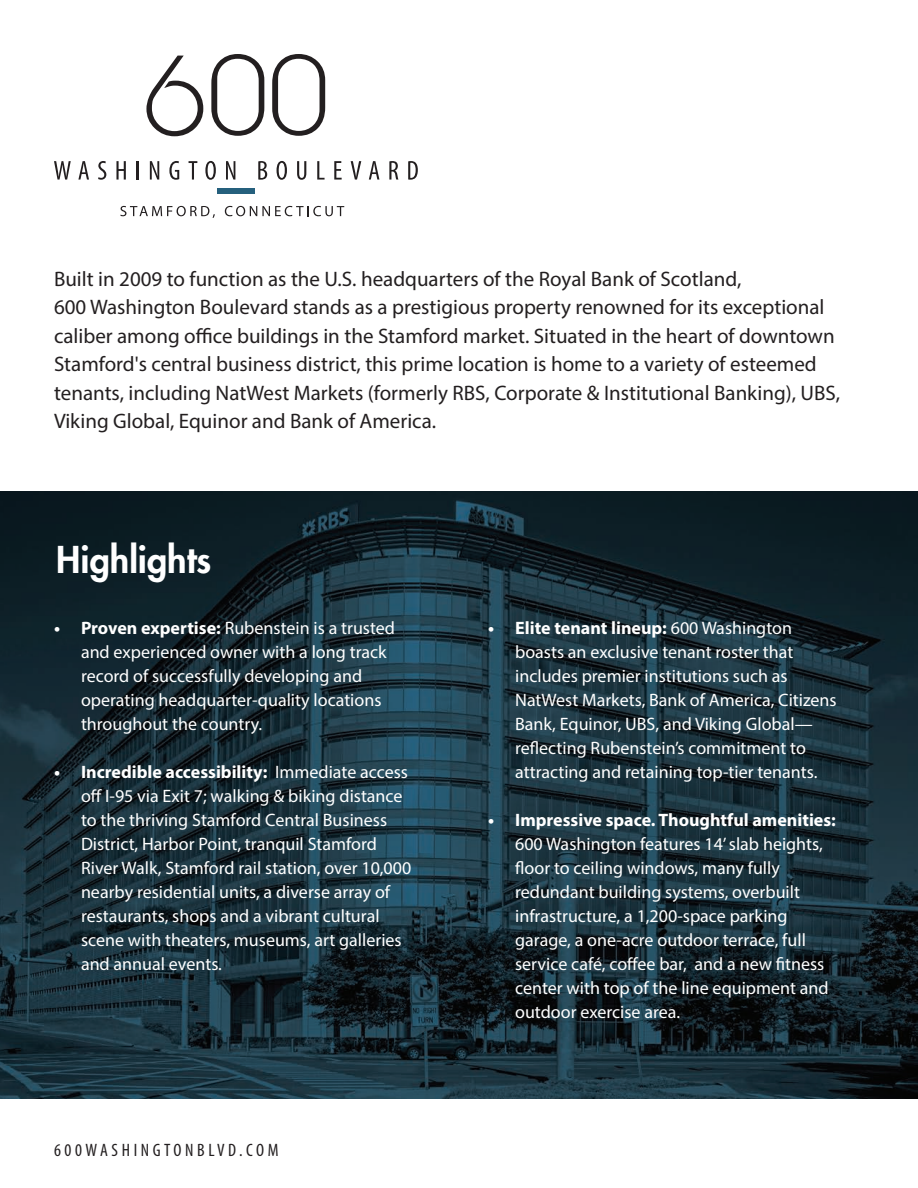
<style>
.page{position:relative;width:918px;height:1188px;background:#fff}
.page>*{position:absolute;margin:0;border:0;box-sizing:border-box;transform-origin:0 0}
.t1{font:800 36px "Futura";color:#fff}
.t2{font:21px/28.5px "Myriad Pro";color:#231f20}
.t3{font:18px/24px "Myriad Pro";color:#fff}
.t4{font:700 18px "Myriad Pro";color:#fff}
.t5{font:condensed 18px "Myriad Pro";letter-spacing:.2em;color:#231f20}
.s1{font-weight:700}
</style>
<div class="page">
<svg style="left:146px;top:56px;width:57px;height:80px"></svg>
<svg style="left:211px;top:54px;width:53px;height:82px"></svg>
<svg style="left:272px;top:54px;width:53px;height:82px"></svg>
<div style="left:217px;top:189px;width:38px;height:5px;background:#25607d"></div>
<svg style="left:54px;top:161px;width:17px;height:19px"></svg>
<svg style="left:78px;top:161px;width:11px;height:19px"></svg>
<svg style="left:98px;top:161px;width:8px;height:19px"></svg>
<svg style="left:116px;top:161px;width:10px;height:19px"></svg>
<svg style="left:137px;top:161px;width:2px;height:19px"></svg>
<svg style="left:150px;top:161px;width:9px;height:19px"></svg>
<svg style="left:169px;top:161px;width:10px;height:19px"></svg>
<svg style="left:189px;top:161px;width:8px;height:19px"></svg>
<svg style="left:205px;top:161px;width:11px;height:19px"></svg>
<svg style="left:226px;top:161px;width:9px;height:19px"></svg>
<svg style="left:258px;top:161px;width:9px;height:19px"></svg>
<svg style="left:277px;top:161px;width:10px;height:19px"></svg>
<svg style="left:297px;top:161px;width:9px;height:19px"></svg>
<svg style="left:317px;top:161px;width:8px;height:19px"></svg>
<svg style="left:334px;top:161px;width:8px;height:19px"></svg>
<svg style="left:351px;top:161px;width:10px;height:19px"></svg>
<svg style="left:369px;top:161px;width:10px;height:19px"></svg>
<svg style="left:389px;top:161px;width:9px;height:19px"></svg>
<svg style="left:408px;top:161px;width:10px;height:19px"></svg>
<svg style="left:120px;top:206px;width:95px;height:12px"></svg>
<svg style="left:225px;top:206px;width:119px;height:10px"></svg>
<img style="left:0;top:491px;width:918px;height:608px">
<p class="t2" style="left:54px;top:264px;width:788px">Built in 2009 to function as the U.S. headquarters of the Royal Bank of Scotland,<br>600 Washington Boulevard stands as a prestigious property renowned for its exceptional caliber among office buildings in the Stamford market. Situated in the heart of downtown Stamford's central business district, this prime location is home to a variety of esteemed tenants, including NatWest Markets (formerly RBS, Corporate &amp; Institutional Banking), UBS, Viking Global, Equinor and Bank of America.</p>
<h1 class="t1" style="left:56px;top:537px;width:157px">Highlights</h1>
<p class="t3" style="left:81px;top:616px;width:316px;text-indent:-27px"><span class="s1">• Proven expertise:</span> Rubenstein is a trusted and experienced owner with a long track record of successfully developing and operating headquarter-quality locations throughout the country.</p>
<p class="t3" style="left:81px;top:760px;width:332px;text-indent:-27px"><span class="s1">• Incredible accessibility:</span> Immediate access off I-95 via Exit 7; walking &amp; biking distance to the thriving Stamford Central Business District, Harbor Point, tranquil Stamford River Walk, Stamford rail station, over 10,000 nearby residential units, a diverse array of restaurants, shops and a vibrant cultural scene with theaters, museums, art galleries and annual events.</p>
<p class="t5" style="left:54px;top:1139px;width:226px">600WASHINGTONBLVD.COM</p>
<p class="t3" style="left:515px;top:616px;width:323px;text-indent:-27px"><span class="s1">• Elite tenant lineup:</span> 600 Washington boasts an exclusive tenant roster that includes premier institutions such as NatWest Markets, Bank of America, Citizens Bank, Equinor, UBS, and Viking Global— reflecting Rubenstein’s commitment to attracting and retaining top-tier tenants.</p>
<p class="t4" style="left:488px;top:809px;width:349px">• Impressive space. Thoughtful amenities:</p>
<p class="t3" style="left:515px;top:832px;width:315px">600 Washington features 14’ slab heights, floor to ceiling windows, many fully redundant building systems, overbuilt infrastructure, a 1,200-space parking garage, a one-acre outdoor terrace, full service café, coffee bar, and a new fitness center with top of the line equipment and outdoor exercise area.</p>
</div>
